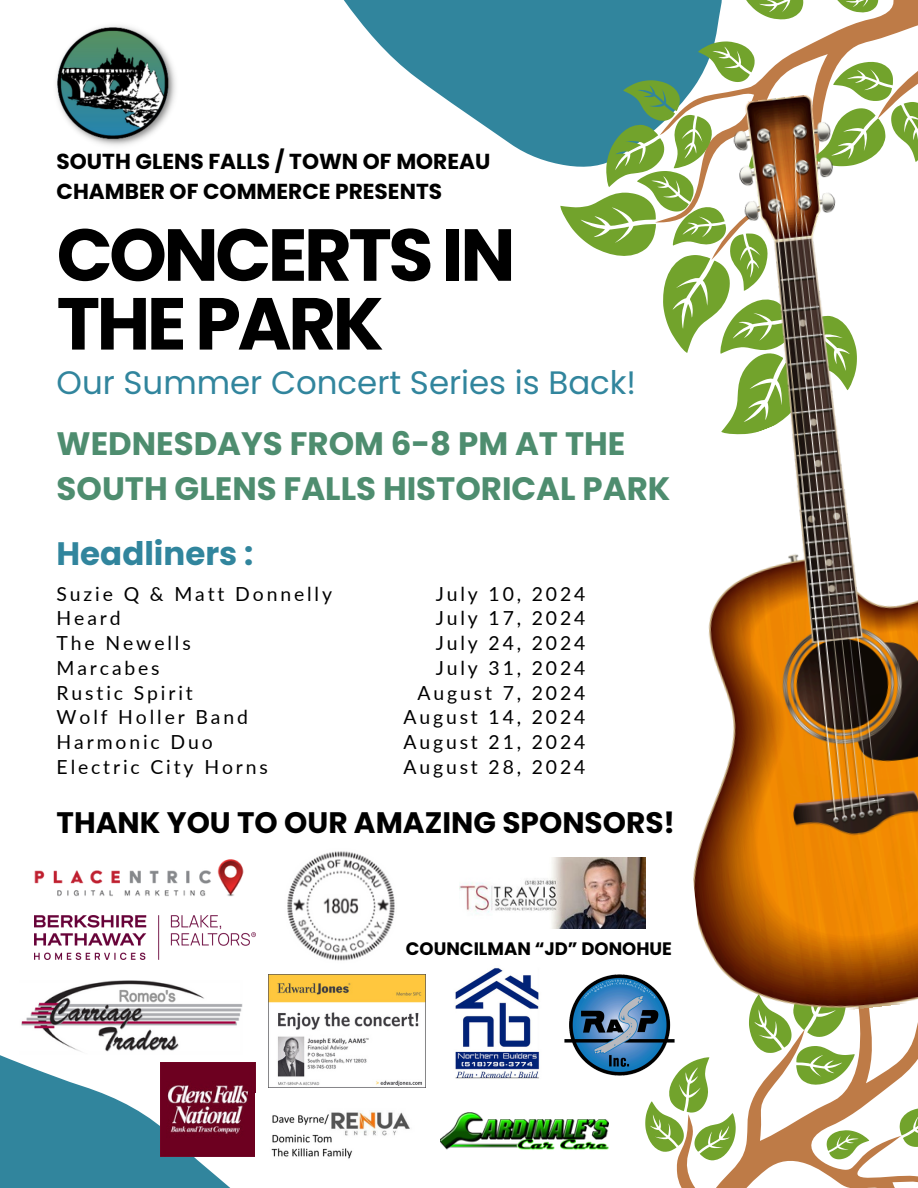
<style>
.page{position:relative;width:918px;height:1188px;background:#fff}
.page>*{position:absolute;margin:0;border:0;box-sizing:border-box;transform-origin:0 0}
.t1{font:700 73.5px/68.8px "Poppins";letter-spacing:-.05em;color:#000}
.t2{font:700 32.4px/45px "Poppins";color:#4e8d6f}
.t3{font:32.4px "Poppins";color:#31859d}
.t4{font:700 32.4px "Poppins";color:#31859d}
.t5{font:700 29.55px "Poppins";color:#000}
.t6{font:700 21.75px/29.8px "Poppins";color:#000}
.t7{font:19.35px "Lato";letter-spacing:.15em;color:#000}
.t8{font:700 18px "Poppins";color:#000}
</style>
<div class="page">
<svg style="left:344px;top:0;width:215px;height:164px;fill:#31859d"></svg>
<svg style="left:0;top:974px;width:298px;height:214px;fill:#31859d"></svg>
<img style="left:56px;top:25px;width:120px;height:121px">
<img style="left:287px;top:851px;width:108px;height:110px">
<img style="left:459px;top:882px;width:41px;height:32px">
<img style="left:20px;top:980px;width:223px;height:74px">
<img style="left:35px;top:916px;width:220px;height:44px">
<img style="left:161px;top:1062px;width:94px;height:95px">
<svg style="left:500px;top:857px;width:418px;height:331px"></svg>
<svg style="left:631px;top:1026px;width:287px;height:143px"></svg>
<img style="left:441px;top:1107px;width:168px;height:51px">
<svg style="left:559px;top:0;width:359px;height:254px"></svg>
<img style="left:608px;top:79px;width:310px;height:947px">
<img style="left:455px;top:965px;width:103px;height:121px">
<img style="left:558px;top:944px;width:124px;height:161px">
<img style="left:34px;top:859px;width:210px;height:38px">
<img style="left:256px;top:1094px;width:154px;height:77px">
<img style="left:268px;top:975px;width:158px;height:112px">
<p class="t6" style="left:57px;top:147px;width:435px">SOUTH GLENS FALLS / TOWN OF MOREAU<br>CHAMBER OF COMMERCE PRESENTS</p>
<p class="t1" style="left:57px;top:221px;width:460px">CONCERTS IN<br>THE PARK</p>
<p class="t3" style="left:57px;top:360px;width:581px">Our Summer Concert Series is Back!</p>
<p class="t2" style="left:57px;top:421px;width:615px">WEDNESDAYS FROM 6-8 PM AT THE<br>SOUTH GLENS FALLS HISTORICAL PARK</p>
<p class="t4" style="left:57px;top:531px;width:198px">Headliners :</p>
<p class="t7" style="left:57px;top:582px;width:277px">Suzie Q &amp; Matt Donnelly</p>
<p class="t7" style="left:57px;top:606px;width:66px">Heard</p>
<p class="t7" style="left:57px;top:631px;width:136px">The Newells</p>
<p class="t7" style="left:57px;top:656px;width:105px">Marcabes</p>
<p class="t7" style="left:57px;top:681px;width:138px">Rustic Spirit</p>
<p class="t7" style="left:57px;top:705px;width:193px">Wolf Holler Band</p>
<p class="t7" style="left:57px;top:730px;width:158px">Harmonic Duo</p>
<p class="t7" style="left:57px;top:755px;width:213px">Electric City Horns</p>
<h2 class="t7" style="left:436px;top:582px;width:151px">July 10, 2024</h2>
<p class="t7" style="left:436px;top:606px;width:151px">July 17, 2024</p>
<p class="t7" style="left:436px;top:631px;width:151px">July 24, 2024</p>
<p class="t7" style="left:436px;top:656px;width:151px">July 31, 2024</p>
<p class="t7" style="left:418px;top:681px;width:169px">August 7, 2024</p>
<h6 class="t7" style="left:403px;top:705px;width:184px">August 14, 2024</h6>
<p class="t7" style="left:403px;top:730px;width:184px">August 21, 2024</p>
<p class="t7" style="left:403px;top:755px;width:184px">August 28, 2024</p>
<p class="t5" style="left:57px;top:802px;width:620px">THANK YOU TO OUR AMAZING SPONSORS!</p>
<p class="t8" style="left:406px;top:936px;width:268px">COUNCILMAN “JD” DONOHUE</p>
</div>
